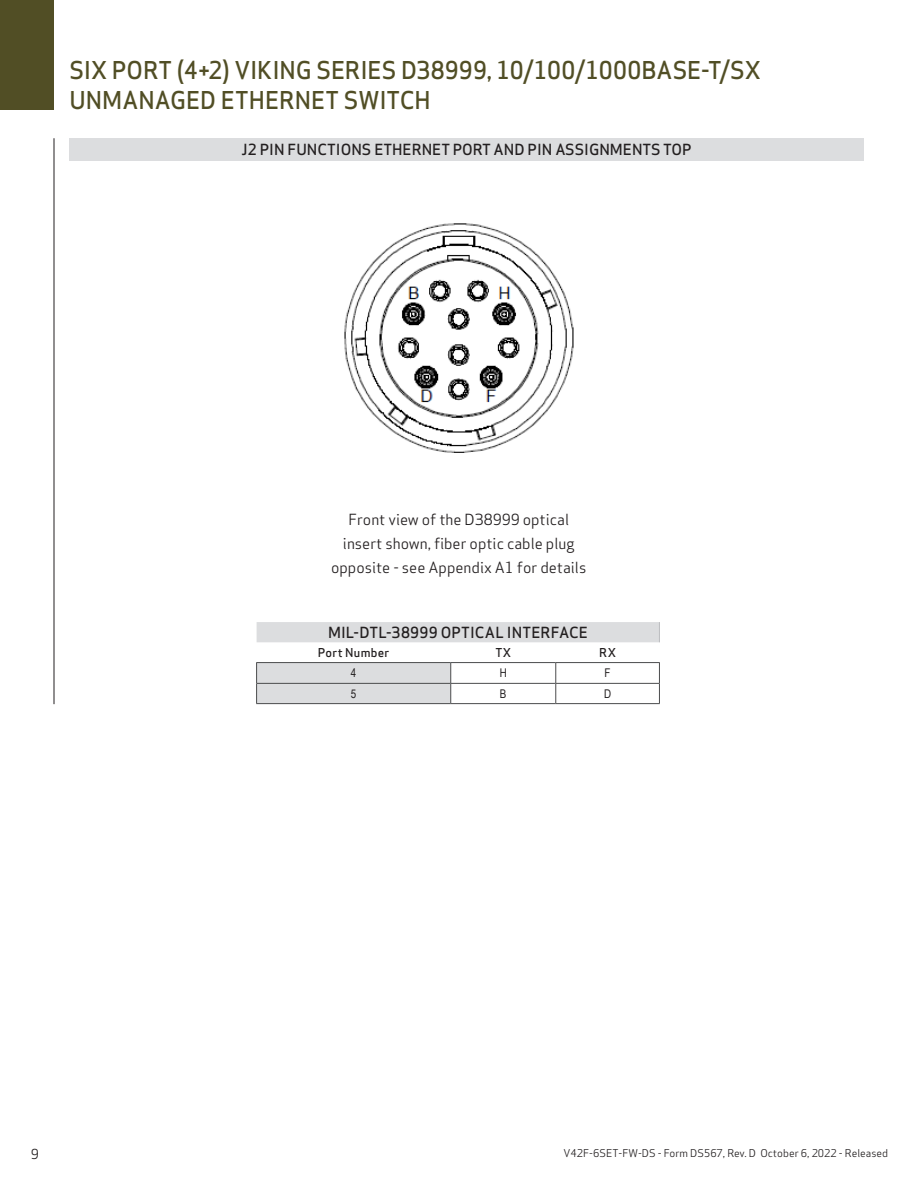
<style>
.page{position:relative;width:918px;height:1188px;background:#fff}
.page>*{position:absolute;margin:0;border:0;box-sizing:border-box;transform-origin:0 0}
.t1{font:500 24px/30px "Apex Sans";letter-spacing:-.005em;color:#514e25}
.t2{font:15px "Apex Sans";color:#231f20}
.t3{font:500 15px "Apex Sans";color:#231f20}
.t4{font:13.5px "Apex Sans";color:#231f20}
.t5{font:500 12px "Apex Sans";letter-spacing:.025em;color:#231f20}
.t6{font:12px "Arial Narrow";color:#231f20}
.t7{font:10.5px "Apex Sans";color:#231f20}
</style>
<div class="page">
<hr style="left:54px;top:138px;width:1px;height:566px;background:#231f20">
<div style="left:1px;top:0;width:53px;height:109px;background:#514e25"></div>
<div style="left:69px;top:138px;width:795px;height:22px;background:#dcdddf"></div>
<svg style="left:256px;top:622px;width:404px;height:81px"></svg>
<hr style="left:256px;top:703px;width:195px;height:1px;background:#4b4c4d">
<hr style="left:451px;top:703px;width:105px;height:1px;background:#4b4c4d">
<hr style="left:556px;top:703px;width:104px;height:1px;background:#4b4c4d">
<img style="left:344px;top:223px;width:230px;height:230px">
<p class="t1" style="left:69px;top:52px;width:693px">SIX PORT (4+2) VIKING SERIES D38999, 10/100/1000BASE-T/SX<br>UNMANAGED ETHERNET SWITCH</p>
<p class="t3" style="left:241px;top:136px;width:452px">J2 PIN FUNCTIONS ETHERNET PORT AND PIN ASSIGNMENTS TOP</p>
<p class="t2" style="left:348px;top:507px;width:222px">Front view of the D38999 optical</p>
<p class="t2" style="left:343px;top:531px;width:233px">insert shown, fiber optic cable plug</p>
<p class="t2" style="left:331px;top:555px;width:257px">opposite - see Appendix A1 for details</p>
<p class="t3" style="left:328px;top:619px;width:261px">MIL-DTL-38999 OPTICAL INTERFACE</p>
<p class="t5" style="left:318px;top:642px;width:73px">Port Number</p>
<p class="t5" style="left:495px;top:642px;width:17px">TX</p>
<p class="t5" style="left:599px;top:642px;width:18px">RX</p>
<p class="t6" style="left:351px;top:664px;width:7px">4</p>
<p class="t6" style="left:500px;top:664px;width:9px">H</p>
<p class="t6" style="left:605px;top:664px;width:8px">F</p>
<p class="t6" style="left:351px;top:685px;width:7px">5</p>
<p class="t6" style="left:500px;top:685px;width:8px">B</p>
<p class="t6" style="left:604px;top:685px;width:9px">D</p>
<p class="t4" style="left:31px;top:1143px;width:10px">9</p>
<p class="t7" style="left:564px;top:1144px;width:326px">V42F-6SET-FW-DS - Form DS567, Rev. D October 6, 2022 - Released</p>
</div>
